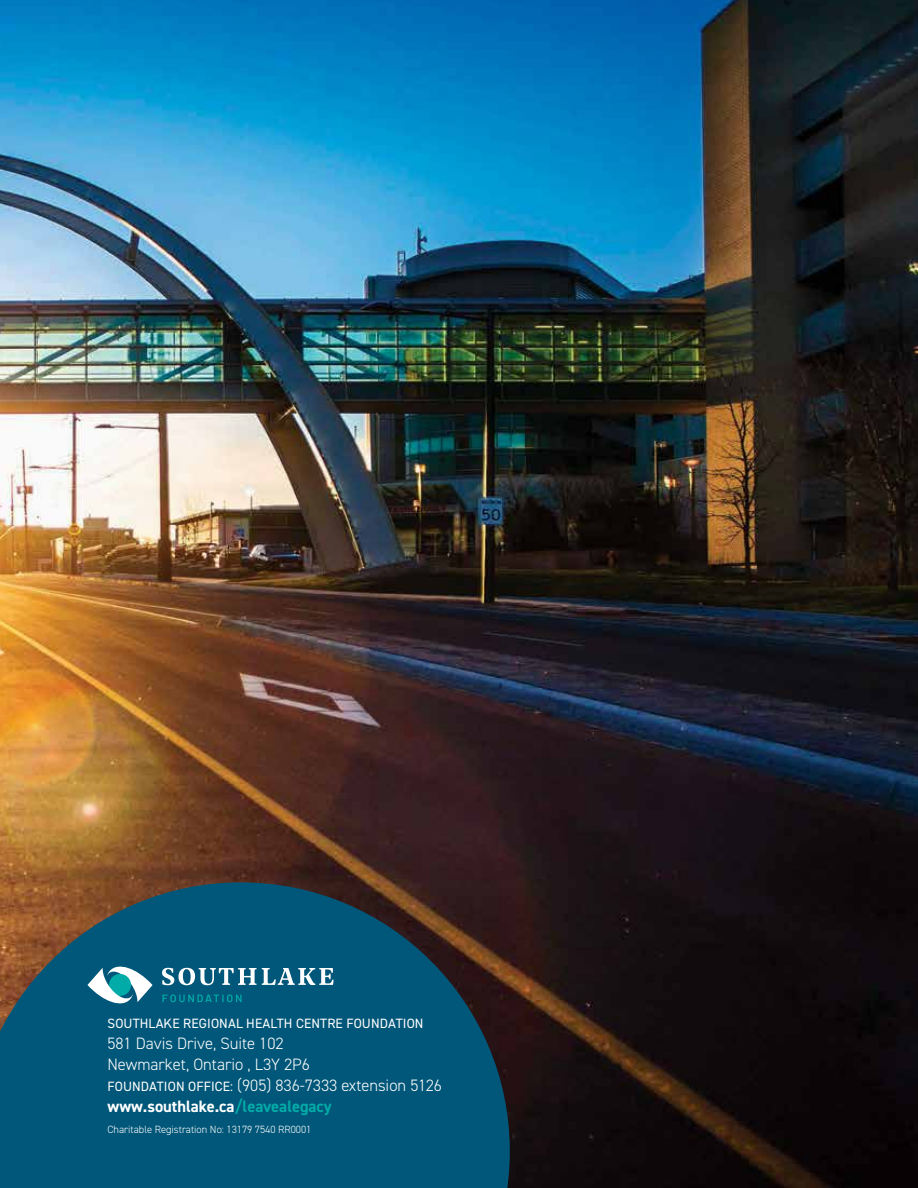
<style>
.page{position:relative;width:918px;height:1188px;background:#fff}
.page>*{position:absolute;margin:0;border:0;box-sizing:border-box;transform-origin:0 0}
.t1{font:300 16.5px/21px "DIN2014";color:#fff}
.t2{font:13.5px "DIN2014";letter-spacing:.01em;color:#fff}
.t3{font:300 10.5px "DIN2014";color:#fff}
.s1{font-weight:400;font-size:13.5px}
.s2{font-weight:700}
.s3{font-weight:700;color:#00aba8}
</style>
<div class="page">
<img style="left:0;top:0;width:918px;height:1188px">
<svg style="left:0;top:882px;width:510px;height:306px;background:#105169"></svg>
<svg style="left:162px;top:968px;width:172px;height:17px"></svg>
<svg style="left:87px;top:962px;width:66px;height:46px"></svg>
<svg style="left:163px;top:995px;width:79px;height:7px"></svg>
<p class="t2" style="left:108px;top:1015px;width:318px">SOUTHLAKE REGIONAL HEALTH CENTRE FOUNDATION</p>
<p class="t1" style="left:107px;top:1033px;width:336px">581 Davis Drive, Suite 102<br>Newmarket, Ontario , L3Y 2P6<br><span class="s1">FOUNDATION OFFICE:</span> (905) 836-7333 extension 5126 <span class="s2">www.southlake.ca</span><span class="s3">/leavealegacy</span></p>
<p class="t3" style="left:107px;top:1123px;width:205px">Charitable Registration No: 13179 7540 RR0001</p>
</div>
